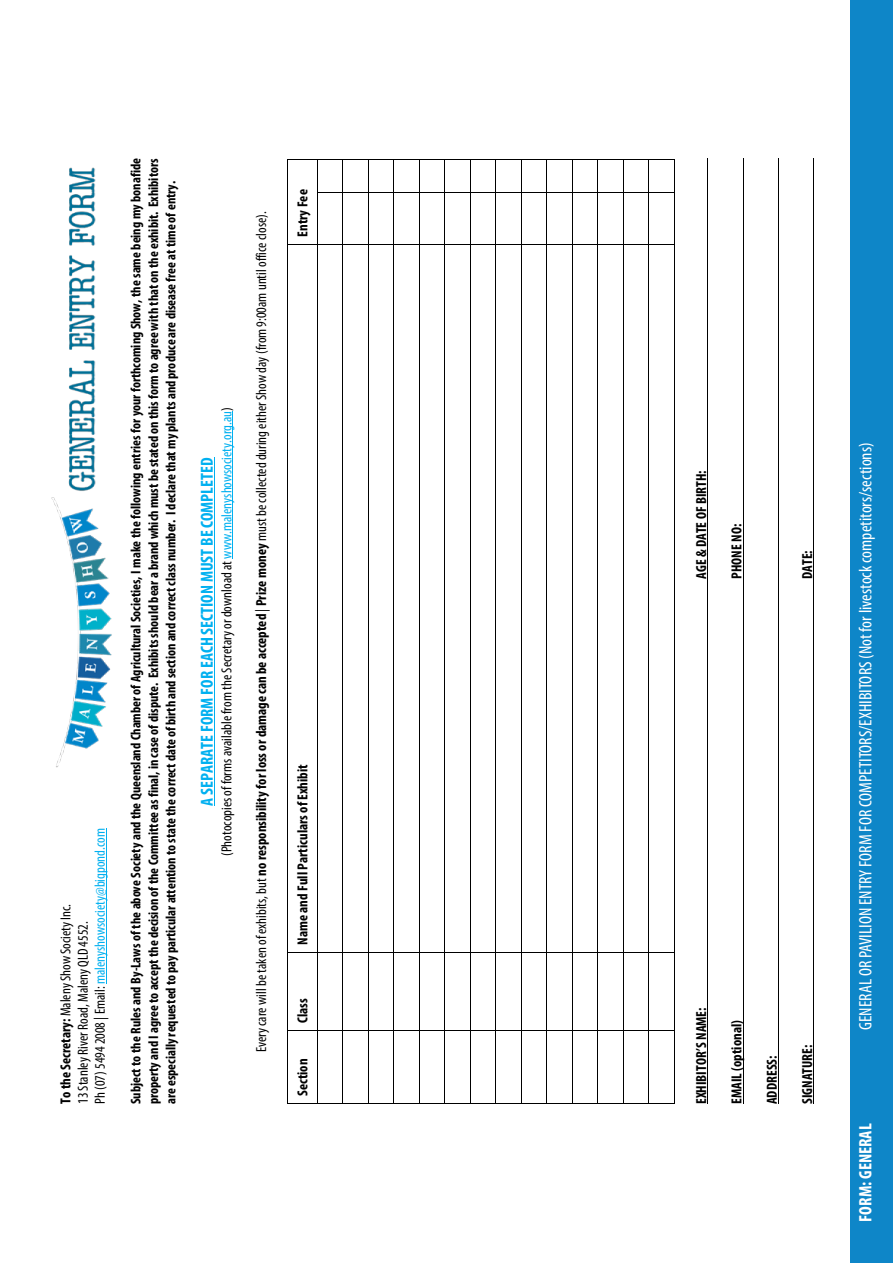
<style>
.page{position:relative;width:893px;height:1263px;background:#fff}
.page>*{position:absolute;margin:0;border:0;box-sizing:border-box;transform-origin:0 0}
.t1{font:condensed 18px "Myriad Pro";color:#fff}
.t2{font:700 condensed 18px "Myriad Pro";color:#fff}
.t3{font:700 condensed 17.55px "Myriad Pro";color:#00b0f0}
.t4{font:condensed 14.55px/17.1px "Myriad Pro";letter-spacing:-.005em;color:#000}
.t5{font:700 condensed 14.55px "Myriad Pro";color:#000}
.t6{font:700 condensed 13.95px/17.5px "Myriad Pro";color:#000;text-align:justify}
.s1{font-weight:700}
.s2{color:#00b0f0}
</style>
<div class="page">
<div style="left:850px;top:0;width:43px;height:1263px;background:#0e86c8"></div>
<img style="left:51px;top:167px;width:61px;height:601px">
<hr style="left:106px;top:828px;width:1px;height:156px;background:#00b0f0">
<hr style="left:214px;top:458px;width:1px;height:348px;background:#00b0f0">
<hr style="left:232px;top:411px;width:1px;height:147px;background:#00b0f0">
<hr style="left:287px;top:1031px;width:1px;height:73px;background:#000">
<hr style="left:287px;top:953px;width:1px;height:77px;background:#000">
<hr style="left:287px;top:245px;width:1px;height:707px;background:#000">
<hr style="left:287px;top:159px;width:1px;height:85px;background:#000">
<hr style="left:317px;top:1031px;width:1px;height:73px;background:#000">
<hr style="left:317px;top:953px;width:1px;height:77px;background:#000">
<hr style="left:317px;top:245px;width:1px;height:707px;background:#000">
<hr style="left:317px;top:193px;width:1px;height:51px;background:#000">
<hr style="left:317px;top:159px;width:1px;height:34px;background:#000">
<hr style="left:342px;top:1031px;width:1px;height:73px;background:#000">
<hr style="left:342px;top:953px;width:1px;height:77px;background:#000">
<hr style="left:342px;top:245px;width:1px;height:707px;background:#000">
<hr style="left:342px;top:193px;width:1px;height:51px;background:#000">
<hr style="left:342px;top:159px;width:1px;height:34px;background:#000">
<hr style="left:368px;top:1031px;width:1px;height:73px;background:#000">
<hr style="left:368px;top:953px;width:1px;height:77px;background:#000">
<hr style="left:368px;top:245px;width:1px;height:707px;background:#000">
<hr style="left:368px;top:193px;width:1px;height:51px;background:#000">
<hr style="left:368px;top:159px;width:1px;height:34px;background:#000">
<hr style="left:393px;top:1031px;width:1px;height:73px;background:#000">
<hr style="left:393px;top:953px;width:1px;height:77px;background:#000">
<hr style="left:393px;top:245px;width:1px;height:707px;background:#000">
<hr style="left:393px;top:193px;width:1px;height:51px;background:#000">
<hr style="left:393px;top:159px;width:1px;height:34px;background:#000">
<hr style="left:419px;top:1031px;width:1px;height:73px;background:#000">
<hr style="left:419px;top:953px;width:1px;height:77px;background:#000">
<hr style="left:419px;top:245px;width:1px;height:707px;background:#000">
<hr style="left:419px;top:193px;width:1px;height:51px;background:#000">
<hr style="left:419px;top:159px;width:1px;height:34px;background:#000">
<hr style="left:444px;top:1031px;width:1px;height:73px;background:#000">
<hr style="left:444px;top:953px;width:1px;height:77px;background:#000">
<hr style="left:444px;top:245px;width:1px;height:707px;background:#000">
<hr style="left:444px;top:193px;width:1px;height:51px;background:#000">
<hr style="left:444px;top:159px;width:1px;height:34px;background:#000">
<hr style="left:470px;top:1031px;width:1px;height:73px;background:#000">
<hr style="left:470px;top:953px;width:1px;height:77px;background:#000">
<hr style="left:470px;top:245px;width:1px;height:707px;background:#000">
<hr style="left:470px;top:193px;width:1px;height:51px;background:#000">
<hr style="left:470px;top:159px;width:1px;height:34px;background:#000">
<hr style="left:495px;top:1031px;width:1px;height:73px;background:#000">
<hr style="left:495px;top:953px;width:1px;height:77px;background:#000">
<hr style="left:495px;top:245px;width:1px;height:707px;background:#000">
<hr style="left:495px;top:193px;width:1px;height:51px;background:#000">
<hr style="left:495px;top:159px;width:1px;height:34px;background:#000">
<hr style="left:521px;top:1031px;width:1px;height:73px;background:#000">
<hr style="left:521px;top:953px;width:1px;height:77px;background:#000">
<hr style="left:521px;top:245px;width:1px;height:707px;background:#000">
<hr style="left:521px;top:193px;width:1px;height:51px;background:#000">
<hr style="left:521px;top:159px;width:1px;height:34px;background:#000">
<hr style="left:546px;top:1031px;width:1px;height:73px;background:#000">
<hr style="left:546px;top:953px;width:1px;height:77px;background:#000">
<hr style="left:546px;top:245px;width:1px;height:707px;background:#000">
<hr style="left:546px;top:193px;width:1px;height:51px;background:#000">
<hr style="left:546px;top:159px;width:1px;height:34px;background:#000">
<hr style="left:572px;top:1031px;width:1px;height:73px;background:#000">
<hr style="left:572px;top:953px;width:1px;height:77px;background:#000">
<hr style="left:572px;top:245px;width:1px;height:707px;background:#000">
<hr style="left:572px;top:193px;width:1px;height:51px;background:#000">
<hr style="left:572px;top:159px;width:1px;height:34px;background:#000">
<hr style="left:598px;top:1031px;width:1px;height:73px;background:#000">
<hr style="left:598px;top:953px;width:1px;height:77px;background:#000">
<hr style="left:598px;top:245px;width:1px;height:707px;background:#000">
<hr style="left:598px;top:193px;width:1px;height:51px;background:#000">
<hr style="left:598px;top:159px;width:1px;height:34px;background:#000">
<hr style="left:623px;top:1031px;width:1px;height:73px;background:#000">
<hr style="left:623px;top:953px;width:1px;height:77px;background:#000">
<hr style="left:623px;top:245px;width:1px;height:707px;background:#000">
<hr style="left:623px;top:193px;width:1px;height:51px;background:#000">
<hr style="left:623px;top:159px;width:1px;height:34px;background:#000">
<hr style="left:649px;top:1031px;width:1px;height:73px;background:#000">
<hr style="left:649px;top:953px;width:1px;height:77px;background:#000">
<hr style="left:649px;top:245px;width:1px;height:707px;background:#000">
<hr style="left:649px;top:193px;width:1px;height:51px;background:#000">
<hr style="left:649px;top:159px;width:1px;height:34px;background:#000">
<hr style="left:674px;top:1031px;width:1px;height:73px;background:#000">
<svg style="left:287px;top:1030px;width:388px;height:1px"></svg>
<hr style="left:674px;top:953px;width:1px;height:77px;background:#000">
<svg style="left:287px;top:952px;width:388px;height:1px"></svg>
<hr style="left:674px;top:245px;width:1px;height:707px;background:#000">
<svg style="left:287px;top:244px;width:388px;height:1px"></svg>
<hr style="left:674px;top:193px;width:1px;height:51px;background:#000">
<hr style="left:674px;top:159px;width:1px;height:34px;background:#000">
<svg style="left:288px;top:159px;width:386px;height:1px"></svg>
<hr style="left:707px;top:159px;width:1px;height:945px;background:#000">
<hr style="left:743px;top:159px;width:1px;height:945px;background:#000">
<hr style="left:778px;top:159px;width:1px;height:945px;background:#000">
<hr style="left:813px;top:159px;width:1px;height:945px;background:#000">
<p class="t4" style="left:57px;top:1104px;width:277px;rotate:-90deg"><span class="s1">To the Secretary:</span> Maleny Show Society Inc.<br>13 Stanley River Road, Maleny QLD 4552.<br>Ph (07) 5494 2008 | Email: <span class="s2">malenyshowsociety@bigpond.com</span></p>
<p class="t6" style="left:127px;top:1104px;width:947px;rotate:-90deg">Subject to the Rules and By-Laws of the above Society and the Queensland Chamber of Agricultural Societies, I make the following entries for your forthcoming Show, the same being my bonafide property and I agree to accept the decision of the Committee as final, in case of dispute. Exhibits should bear a brand which must be stated on this form to agree with that on the exhibit. Exhibitors are especially requested to pay particular attention to state the correct date of birth and section and correct class number. I declare that my plants and produce are disease free at time of entry.</p>
<p class="t3" style="left:196px;top:806px;width:350px;rotate:-90deg">A SEPARATE FORM FOR EACH SECTION MUST BE COMPLETED</p>
<p class="t4" style="left:218px;top:856px;width:450px;rotate:-90deg">(Photocopies of forms available from the Secretary or download at <span class="s2">www.malenyshowsociety.org.au</span>)</p>
<p class="t4" style="left:253px;top:1052px;width:842px;rotate:-90deg">Every care will be taken of exhibits, but <span class="s1">no responsibility for loss or damage can be accepted</span> | <span class="s1">Prize money</span> must be collected during either Show day (from 9:00am until office close).</p>
<p class="t5" style="left:294px;top:237px;width:49px;rotate:-90deg">Entry Fee</p>
<p class="t5" style="left:294px;top:945px;width:182px;rotate:-90deg">Name and Full Particulars of Exhibit</p>
<p class="t5" style="left:294px;top:1023px;width:26px;rotate:-90deg">Class</p>
<p class="t5" style="left:294px;top:1096px;width:39px;rotate:-90deg">Section</p>
<p class="t5" style="left:692px;top:579px;width:110px;rotate:-90deg">AGE &amp; DATE OF BIRTH:</p>
<p class="t5" style="left:727px;top:579px;width:57px;rotate:-90deg">PHONE NO:</p>
<p class="t5" style="left:798px;top:579px;width:30px;rotate:-90deg">DATE:</p>
<p class="t5" style="left:692px;top:1104px;width:98px;rotate:-90deg">EXHIBITOR’S NAME:</p>
<p class="t5" style="left:727px;top:1104px;width:86px;rotate:-90deg">EMAIL (optional)</p>
<p class="t5" style="left:763px;top:1104px;width:50px;rotate:-90deg">ADDRESS:</p>
<p class="t5" style="left:798px;top:1104px;width:61px;rotate:-90deg">SIGNATURE:</p>
<p class="t1" style="left:855px;top:1030px;width:589px;rotate:-90deg">GENERAL OR PAVILION ENTRY FORM FOR COMPETITORS/EXHIBITORS (Not for livestock competitors/sections)</p>
<p class="t2" style="left:854px;top:1222px;width:100px;rotate:-90deg">FORM: GENERAL</p>
</div>
